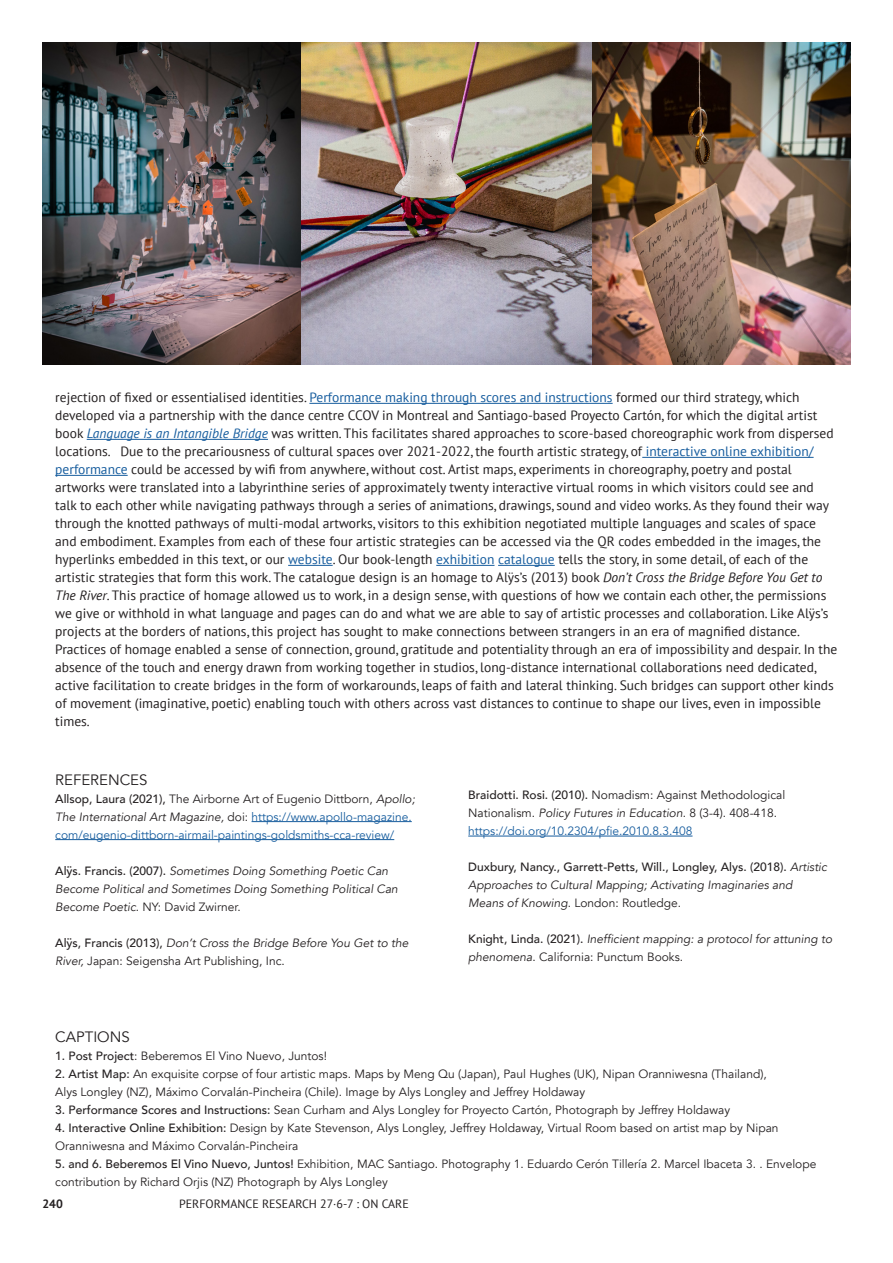
<style>
.page{position:relative;width:893px;height:1263px;background:#fff}
.page>*{position:absolute;margin:0;border:0;box-sizing:border-box;transform-origin:0 0}
.t1{font:15px "Avenir";color:#231f20}
.t2{font:13.5px/18px "PT Sans";color:#231f20}
.t3{font:12px/18px "Avenir";color:#231f20}
.t4{font:italic 12px/18px "Avenir";color:#231f20}
.t5{font:12px/18px "Avenir";color:#175d9e}
.t6{font:12px "PT Sans";color:#231f20}
.t7{font:700 12px "PT Sans";color:#231f20}
.s1{color:#175d9e}
.s2{font-style:italic;color:#175d9e}
.s3{font-style:italic}
.s4{font-weight:500;color:#231f20}
.s5{color:#231f20}
.s6{font-style:italic;color:#231f20}
.s7{font-weight:500;font-style:normal}
.s8{font-style:normal}
.s9{font-weight:500}
</style>
<div class="page">
<hr style="left:309px;top:403px;width:304px;height:1px;background:#175d9e">
<hr style="left:87px;top:439px;width:181px;height:1px;background:#175d9e">
<hr style="left:642px;top:457px;width:172px;height:1px;background:#175d9e">
<hr style="left:55px;top:475px;width:73px;height:1px;background:#175d9e">
<hr style="left:288px;top:565px;width:45px;height:1px;background:#175d9e">
<hr style="left:436px;top:565px;width:58px;height:1px;background:#175d9e">
<hr style="left:498px;top:565px;width:57px;height:1px;background:#175d9e">
<img style="left:43px;top:43px;width:807px;height:321px">
<hr style="left:252px;top:821px;width:160px;height:1px;background:#175d9e">
<hr style="left:55px;top:839px;width:339px;height:1px;background:#175d9e">
<hr style="left:468px;top:836px;width:224px;height:1px;background:#175d9e">
<p class="t2" style="left:55px;top:388px;width:784px">rejection of fixed or essentialised identities. <span class="s1">Performance making through scores and instructions</span> formed our third strategy, which developed via a partnership with the dance centre CCOV in Montreal and Santiago-based Proyecto Cartón, for which the digital artist book <span class="s2">Language is an Intangible Bridge</span> was written. This facilitates shared approaches to score-based choreographic work from dispersed locations. Due to the precariousness of cultural spaces over 2021-2022, the fourth artistic strategy, of <span class="s1">interactive online exhibition/ performance</span> could be accessed by wifi from anywhere, without cost. Artist maps, experiments in choreography, poetry and postal artworks were translated into a labyrinthine series of approximately twenty interactive virtual rooms in which visitors could see and talk to each other while navigating pathways through a series of animations, drawings, sound and video works. As they found their way through the knotted pathways of multi-modal artworks, visitors to this exhibition negotiated multiple languages and scales of space and embodiment. Examples from each of these four artistic strategies can be accessed via the QR codes embedded in the images, the hyperlinks embedded in this text, or our <span class="s1">website</span>. Our book-length <span class="s1">exhibition catalogue</span> tells the story, in some detail, of each of the artistic strategies that form this work. The catalogue design is an homage to Alÿs’s (2013) book <span class="s3">Don’t Cross the Bridge Before You Get to The River</span>. This practice of homage allowed us to work, in a design sense, with questions of how we contain each other, the permissions we give or withhold in what language and pages can do and what we are able to say of artistic processes and collaboration. Like Alÿs’s projects at the borders of nations, this project has sought to make connections between strangers in an era of magnified distance.<br>Practices of homage enabled a sense of connection, ground, gratitude and potentiality through an era of impossibility and despair. In the absence of the touch and energy drawn from working together in studios, long-distance international collaborations need dedicated, active facilitation to create bridges in the form of workarounds, leaps of faith and lateral thinking. Such bridges can support other kinds of movement (imaginative, poetic) enabling touch with others across vast distances to continue to shape our lives, even in impossible times.</p>
<p class="t1" style="left:55px;top:771px;width:94px">REFERENCES</p>
<p class="t5" style="left:55px;top:790px;width:361px"><span class="s4">Allsop, Laura (2021),</span> <span class="s5">The Airborne Art of Eugenio Dittborn,</span> <span class="s6">Apollo;<br>The International Art Magazine,</span> <span class="s5">doi:</span> https://www.apollo-magazine. com/eugenio-dittborn-airmail-paintings-goldsmiths-cca-review/</p>
<p class="t4" style="left:55px;top:862px;width:344px"><span class="s7">Alÿs. Francis. (2007).</span> Sometimes Doing Something Poetic Can<br>Become Political and Sometimes Doing Something Political Can<br>Become Poetic<span class="s8">. NY: David Zwirner.</span></p>
<p class="t4" style="left:55px;top:934px;width:355px"><span class="s7">Alÿs, Francis (2013),</span> Don’t Cross the Bridge Before You Get to the<br>River, <span class="s8">Japan: Seigensha Art Publishing, Inc.</span></p>
<p class="t3" style="left:468px;top:786px;width:318px"><span class="s9">Braidotti. Rosi. (2010).</span> Nomadism: Against Methodological<br>Nationalism. <span class="s3">Policy Futures in Education</span>. 8 (3-4). 408-418.</p>
<p class="t5" style="left:468px;top:822px;width:226px">https://doi.org/10.2304/pfie.2010.8.3.408</p>
<p class="t4" style="left:468px;top:858px;width:360px"><span class="s7">Duxbury, Nancy., Garrett-Petts, Will., Longley, Alys. (2018).</span> Artistic<br>Approaches to Cultural Mapping; Activating Imaginaries and<br>Means of Knowing<span class="s8">. London: Routledge.</span></p>
<p class="t4" style="left:468px;top:930px;width:365px"><span class="s7">Knight, Linda. (2021).</span> Inefficient mapping: a protocol for attuning to phenomena<span class="s8">. California: Punctum Books.</span></p>
<p class="t1" style="left:55px;top:1028px;width:76px">CAPTIONS</p>
<p class="t3" style="left:55px;top:1047px;width:273px"><span class="s9">1. Post Project</span>: Beberemos El Vino Nuevo, Juntos!</p>
<p class="t3" style="left:55px;top:1065px;width:713px"><span class="s9">2. Artist Map:</span> An exquisite corpse of four artistic maps. Maps by Meng Qu (Japan), Paul Hughes (UK), Nipan Oranniwesna (Thailand),</p>
<p class="t3" style="left:55px;top:1083px;width:532px">Alys Longley (NZ), Máximo Corvalán-Pincheira (Chile). Image by Alys Longley and Jeffrey Holdaway</p>
<p class="t3" style="left:55px;top:1101px;width:676px"><span class="s9">3. Performance Scores and Instructions:</span> Sean Curham and Alys Longley for Proyecto Cartón, Photograph by Jeffrey Holdaway</p>
<p class="t3" style="left:55px;top:1119px;width:725px"><span class="s9">4. Interactive Online Exhibition:</span> Design by Kate Stevenson, Alys Longley, Jeffrey Holdaway, Virtual Room based on artist map by Nipan</p>
<p class="t3" style="left:55px;top:1137px;width:244px">Oranniwesna and Máximo Corvalán-Pincheira</p>
<p class="t3" style="left:55px;top:1155px;width:763px"><span class="s9">5. and 6. Beberemos El Vino Nuevo, Juntos!</span> Exhibition, MAC Santiago. Photography 1. Eduardo Cerón Tillería 2. Marcel Ibaceta 3. . Envelope</p>
<p class="t3" style="left:55px;top:1173px;width:334px">contribution by Richard Orjis (NZ) Photograph by Alys Longley</p>
<p class="t7" style="left:43px;top:1196px;width:22px">240</p>
<p class="t6" style="left:179px;top:1196px;width:231px">PERFORMANCE RESEARCH 27·6-7 : ON CARE</p>
</div>
